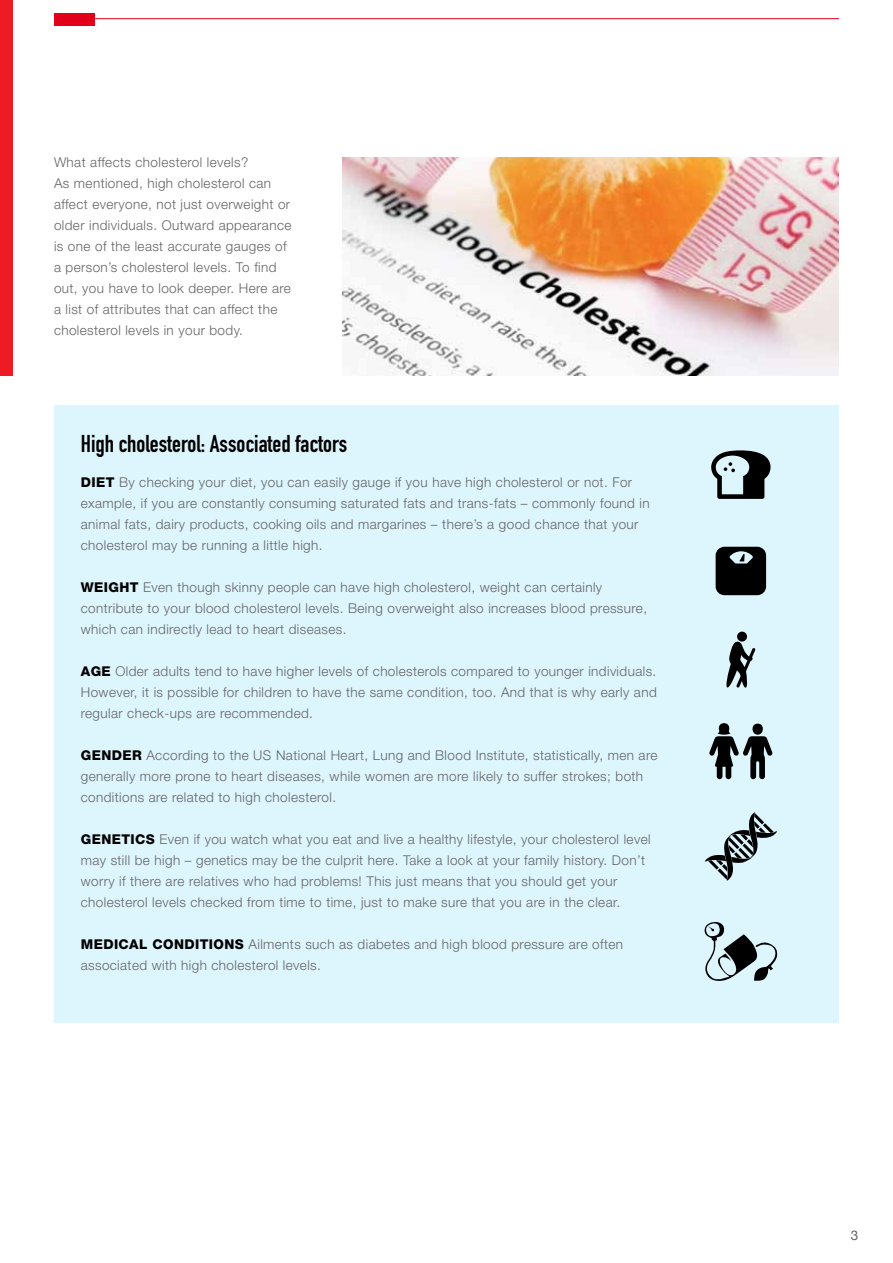
<style>
.page{position:relative;width:893px;height:1263px;background:#fff}
.page>*{position:absolute;margin:0;border:0;box-sizing:border-box;transform-origin:0 0}
.t1{font:24px "DIN Engschrift Std";color:#000}
.t2{font:300 13.5px/21px "Helvetica Neue LT Std";letter-spacing:.03em;color:#646567}
.t3{font:800 13.5px "Helvetica Neue LT Std";letter-spacing:.03em;color:#000}
.t4{font:13.5px "Helvetica Neue";color:#646567}
.s1{font-weight:800;color:#000}
</style>
<div class="page">
<img style="left:343px;top:157px;width:496px;height:218px">
<div style="left:54px;top:405px;width:785px;height:617px;background:#ddf5fd"></div>
<svg style="left:711px;top:450px;width:59px;height:49px"></svg>
<svg style="left:716px;top:547px;width:50px;height:48px;background:#161819"></svg>
<svg style="left:726px;top:632px;width:29px;height:56px"></svg>
<svg style="left:709px;top:723px;width:64px;height:56px"></svg>
<svg style="left:705px;top:812px;width:72px;height:69px"></svg>
<svg style="left:704px;top:922px;width:73px;height:59px"></svg>
<div style="left:0;top:0;width:13px;height:375px;background:#ed1c24"></div>
<div style="left:54px;top:13px;width:41px;height:13px;background:#e2001a"></div>
<hr style="left:73px;top:18px;width:766px;height:1px;background:#e2001a">
<p class="t2" style="left:54px;top:151px;width:239px">What affects cholesterol levels?<br>As mentioned, high cholesterol can affect everyone, not just overweight or older individuals. Outward appearance is one of the least accurate gauges of a person’s cholesterol levels. To find out, you have to look deeper. Here are a list of attributes that can affect the cholesterol levels in your body.</p>
<h1 class="t1" style="left:81px;top:430px;width:268px">High cholesterol: Associated factors</h1>
<p class="t2" style="left:81px;top:472px;width:570px"><span class="s1">DIET</span> By checking your diet, you can easily gauge if you have high cholesterol or not. For example, if you are constantly consuming saturated fats and trans-fats – commonly found in animal fats, dairy products, cooking oils and margarines – there’s a good chance that your cholesterol may be running a little high.</p>
<p class="t2" style="left:81px;top:577px;width:568px"><span class="s1">WEIGHT</span> Even though skinny people can have high cholesterol, weight can certainly contribute to your blood cholesterol levels. Being overweight also increases blood pressure, which can indirectly lead to heart diseases.</p>
<p class="t2" style="left:81px;top:661px;width:577px;text-align:justify"><span class="s1">AGE</span> Older adults tend to have higher levels of cholesterols compared to younger individuals.<br>However, it is possible for children to have the same condition, too. And that is why early and regular check-ups are recommended.</p>
<p class="t2" style="left:81px;top:745px;width:578px"><span class="s1">GENDER</span> According to the US National Heart, Lung and Blood Institute, statistically, men are generally more prone to heart diseases, while women are more likely to suffer strokes; both conditions are related to high cholesterol.</p>
<p class="t2" style="left:81px;top:829px;width:571px"><span class="s1">GE NETI CS</span> Even if you watch what you eat and live a healthy lifestyle, your cholesterol level may still be high – genetics may be the culprit here. Take a look at your family history. Don’t worry if there are relatives who had problems! This just means that you should get your cholesterol levels checked from time to time, just to make sure that you are in the clear.</p>
<p class="t3" style="left:81px;top:936px;width:22px">MEDI</p>
<p class="t3" style="left:119px;top:936px;width:74px">CAL CONDITI</p>
<p class="t2" style="left:81px;top:934px;width:544px;text-indent:133px"><span class="s1">ONS</span> Ailments such as diabetes and high blood pressure are often associated with high cholesterol levels.</p>
<p class="t4" style="left:851px;top:1227px;width:9px">3</p>
</div>
